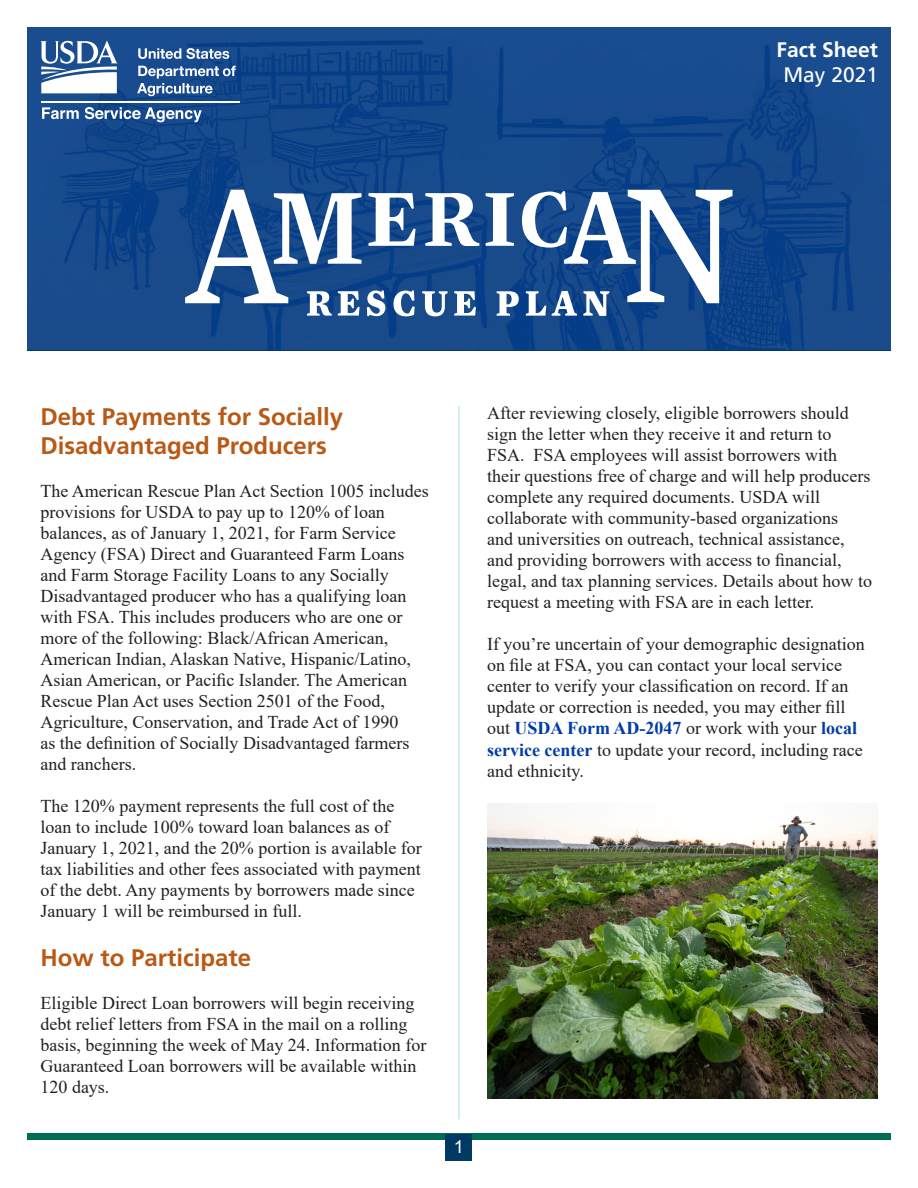
<style>
.page{position:relative;width:918px;height:1188px;background:#fff}
.page>*{position:absolute;margin:0;border:0;box-sizing:border-box;transform-origin:0 0}
.t1{font:24px/28.8px "Frutiger LT 65 Bd";color:#b95915}
.t2{font:21px "Frutiger LT 65 Bd";color:#fff}
.t3{font:21px "Frutiger LT 55 Rm";color:#fff}
.t4{font:18px/21px "Times New Roman";color:#231f20}
.t5{font:18px "Arial";color:#fff}
.s1{font-weight:700;color:#003da6}
</style>
<div class="page">
<div style="left:27px;top:1134px;width:864px;height:6px;background:#006d55"></div>
<img style="left:27px;top:27px;width:864px;height:323px">
<hr style="left:459px;top:406px;width:1px;height:713px;background:#a8dee8">
<div style="left:446px;top:1134px;width:26px;height:27px;background:#003a63"></div>
<svg style="left:40px;top:41px;width:78px;height:52px"></svg>
<svg style="left:137px;top:66px;width:99px;height:30px;background:#5177aa"></svg>
<svg style="left:138px;top:48px;width:91px;height:11px"></svg>
<hr style="left:41px;top:101px;width:199px;height:2px;background:#fff">
<svg style="left:42px;top:107px;width:37px;height:12px"></svg>
<svg style="left:85px;top:107px;width:117px;height:15px"></svg>
<svg style="left:367px;top:290px;width:18px;height:26px"></svg>
<svg style="left:393px;top:290px;width:22px;height:26px"></svg>
<svg style="left:422px;top:291px;width:26px;height:25px"></svg>
<svg style="left:454px;top:291px;width:22px;height:25px"></svg>
<svg style="left:185px;top:190px;width:176px;height:126px"></svg>
<svg style="left:368px;top:193px;width:48px;height:53px"></svg>
<svg style="left:486px;top:190px;width:247px;height:126px"></svg>
<svg style="left:425px;top:193px;width:54px;height:53px"></svg>
<img style="left:487px;top:804px;width:391px;height:295px">
<p class="t2" style="left:777px;top:38px;width:103px">Fact Sheet</p>
<p class="t3" style="left:783px;top:63px;width:96px">May 2021</p>
<p class="t1" style="left:40px;top:403px;width:304px">Debt Payments for Socially<br>Disadvantaged Producers</p>
<p class="t4" style="left:40px;top:480px;width:390px">The American Rescue Plan Act Section 1005 includes provisions for USDA to pay up to 120% of loan balances, as of January 1, 2021, for Farm Service Agency (FSA) Direct and Guaranteed Farm Loans and Farm Storage Facility Loans to any Socially Disadvantaged producer who has a qualifying loan with FSA. This includes producers who are one or more of the following: Black/African American, American Indian, Alaskan Native, Hispanic/Latino, Asian American, or Pacific Islander. The American Rescue Plan Act uses Section 2501 of the Food, Agriculture, Conservation, and Trade Act of 1990<br>as the definition of Socially Disadvantaged farmers and ranchers.</p>
<p class="t4" style="left:40px;top:795px;width:383px">The 120% payment represents the full cost of the loan to include 100% toward loan balances as of January 1, 2021, and the 20% portion is available for tax liabilities and other fees associated with payment of the debt. Any payments by borrowers made since January 1 will be reimbursed in full.</p>
<p class="t1" style="left:40px;top:944px;width:212px">How to Participate</p>
<p class="t4" style="left:40px;top:992px;width:387px">Eligible Direct Loan borrowers will begin receiving debt relief letters from FSA in the mail on a rolling basis, beginning the week of May 24. Information for Guaranteed Loan borrowers will be available within 120 days.</p>
<p class="t4" style="left:487px;top:401px;width:386px">After reviewing closely, eligible borrowers should sign the letter when they receive it and return to FSA. FSA employees will assist borrowers with their questions free of charge and will help producers complete any required documents. USDA will collaborate with community-based organizations<br>and universities on outreach, technical assistance, and providing borrowers with access to financial, legal, and tax planning services. Details about how to request a meeting with FSA are in each letter.</p>
<p class="t4" style="left:487px;top:632px;width:379px">If you’re uncertain of your demographic designation on file at FSA, you can contact your local service center to verify your classification on record. If an update or correction is needed, you may either fill out <span class="s1">USDA Form AD-2047</span> or work with your <span class="s1">local service center</span> to update your record, including race and ethnicity.</p>
<p class="t5" style="left:454px;top:1134px;width:12px">1</p>
</div>
